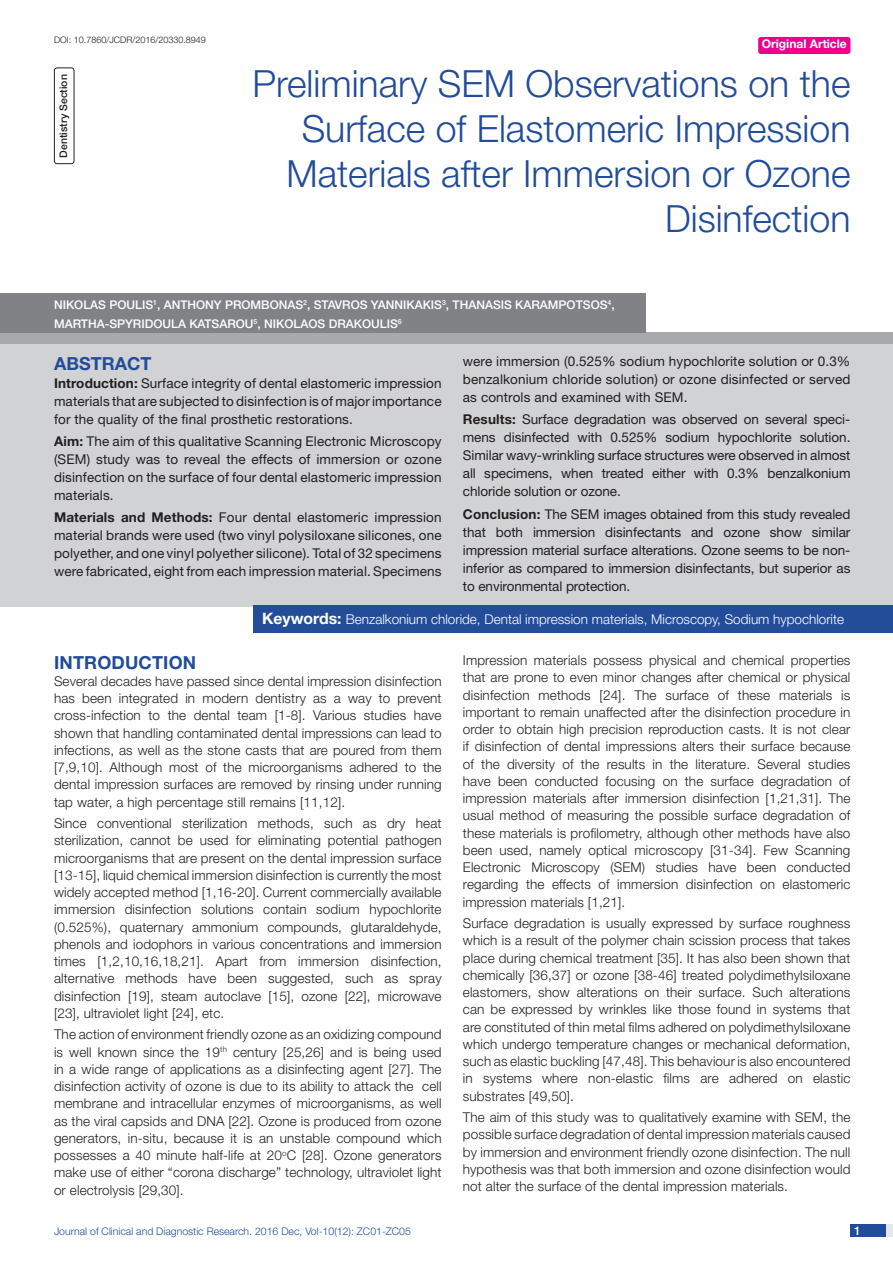
<style>
.page{position:relative;width:893px;height:1263px;background:#fff}
.page>*{position:absolute;margin:0;border:0;box-sizing:border-box;transform-origin:0 0}
.t1{font:300 37.5px/45px "Helvetica Neue";color:#214c99;text-align:right}
.Heading{font:700 18px "Helvetica Neue";letter-spacing:.01em;color:#214c99}
.Abstract_head{font:700 18px "Helvetica Neue";color:#214c99}
.Body_text{font:300 13.5px/17.2px "Helvetica Neue";letter-spacing:.01em;color:#231f20;text-align:justify}
.Abstract_Text{font:13.5px/18px "Helvetica Neue";letter-spacing:.01em;color:#231f20;text-align:justify}
.t2{font:300 13.5px "Helvetica Neue";color:#fff}
.Author{font:500 12px/18.8px "Helvetica Neue";color:#fff}
.t3{font:700 12px "Helvetica Neue";color:#fff}
.t4{font:300 10.5px "Helvetica Neue";color:#214c99}
.t5{font:500 10.5px "Helvetica Neue";color:#231f20}
.DOI{font:300 9px "Helvetica Neue";color:#231f20}
.Author-2{font:500 7.05px "Helvetica Neue";color:#fff}
.s1{color:#244d99}
.s2{font-weight:700}
.s3{font-weight:700;font-size:15.75px}
</style>
<div class="page">
<div style="left:850px;top:1224px;width:43px;height:13px;background:#e6e7e9"></div>
<div style="left:850px;top:1224px;width:35px;height:13px;background:#214c99"></div>
<div style="left:758px;top:37px;width:92px;height:17px;background:#ed028c;border-radius:3px"></div>
<div style="left:0;top:332px;width:893px;height:12px;background:#a8a9ad"></div>
<div style="left:0;top:344px;width:893px;height:262px;background:#d1d2d4"></div>
<div style="left:254px;top:605px;width:639px;height:27px;background:#244d99"></div>
<div style="left:0;top:293px;width:646px;height:40px;background:#808285"></div>
<div style="left:54px;top:68px;width:20px;height:96px;border:1px solid #231f20;border-radius:3px"></div>
<p class="DOI" style="left:54px;top:35px;width:153px">DOI: 10.7860/JCDR/2016/20330.8949</p>
<p class="t3" style="left:762px;top:37px;width:87px">Original Article</p>
<p class="t5" style="left:57px;top:157px;width:85px;rotate:-90deg">DENTISTRY SECTION</p>
<p class="t1" style="left:252px;top:60px;width:600px">Preliminary SEM Observations on the<br>Surface of Elastomeric Impression<br>Materials after Immersion or Ozone<br>Disinfection</p>
<p class="Author" style="left:54px;top:296px;width:562px">NIKOLAS POULIS<sup>1</sup>, ANTHONY PROMBONAS<sup>2</sup>, STAVROS YANNIKAKIS<sup>3</sup>, THANASIS KARAMPOTSOS<sup>4</sup>,<br>MARTHA-SPYRIDOULA KATSAROU<sup>5</sup>, NIKOLAOS</p>
<p class="Author" style="left:329px;top:314px;width:18px">DRAKOULIS</p>
<p class="Author-2" style="left:398px;top:317px;width:5px">6</p>
<p class="Abstract_head" style="left:54px;top:352px;width:98px">ABST<span class="s1">RAC</span>T</p>
<p class="Abstract_Text" style="left:54px;top:374px;width:389px"><span class="s2">Introduction:</span> Surface integrity of dental elastomeric impression materials that are subjected to disinfection is of major importance for the quality of the final prosthetic restorations.</p>
<p class="Abstract_Text" style="left:54px;top:432px;width:389px"><span class="s2">Aim:</span> The aim of this qualitative Scanning Electronic Microscopy (SEM) study was to reveal the effects of immersion or ozone disinfection on the surface of four dental elastomeric impression materials.</p>
<p class="Abstract_Text" style="left:54px;top:508px;width:389px"><span class="s2">Materials and Methods:</span> Four dental elastomeric impression material brands were used (two vinyl polysiloxane silicones, one polyether, and one vinyl polyether silicone). Total of 32 specimens were fabricated, eight from each impression material. Specimens</p>
<p class="Abstract_Text" style="left:463px;top:352px;width:389px">were immersion (0.525% sodium hypochlorite solution or 0.3% benzalkonium chloride solution) or ozone disinfected or served as controls and examined with SEM.</p>
<p class="Abstract_Text" style="left:463px;top:410px;width:389px"><span class="s2">Results:</span> Surface degradation was observed on several speci&shy;mens disinfected with 0.525% sodium hypochlorite solution.<br>Similar wavy-wrinkling surface structures were observed in almost all specimens, when treated either with 0.3% benzalkonium chloride solution or ozone.</p>
<p class="Abstract_Text" style="left:463px;top:505px;width:389px"><span class="s2">Conclusion:</span> The SEM images obtained from this study revealed that both immersion disinfectants and ozone show similar impression material surface alterations. Ozone seems to be non&shy;inferior as compared to immersion disinfectants, but superior as to environmental protection.</p>
<p class="t2" style="left:262px;top:610px;width:583px"><span class="s3">Keywords:</span> Benzalkonium chloride, Dental impression materials, Microscopy, Sodium hypochlorite</p>
<p class="Heading" style="left:54px;top:651px;width:144px">Introduction</p>
<p class="Body_text" style="left:54px;top:672px;width:389px">Several decades have passed since dental impression disinfection has been integrated in modern dentistry as a way to prevent cross-infection to the dental team [1-8]. Various studies have shown that handling contaminated dental impressions can lead to infections, as well as the stone casts that are poured from them [7,9,10]. Although most of the microorganisms adhered to the dental impression surfaces are removed by rinsing under running tap water, a high percentage still remains [11,12].</p>
<p class="Body_text" style="left:54px;top:814px;width:389px">Since conventional sterilization methods, such as dry heat sterilization, cannot be used for eliminating potential pathogen microorganisms that are present on the dental impression surface [13-15], liquid chemical immersion disinfection is currently the most widely accepted method [1,16-20]. Current commercially available immersion disinfection solutions contain sodium hypochlorite (0.525%), quaternary ammonium compounds, glutaraldehyde, phenols and iodophors in various concentrations and immersion times [1,2,10,16,18,21]. Apart from immersion disinfection, alternative methods have been suggested, such as spray disinfection [19], steam autoclave [15], ozone [22], microwave [23], ultraviolet light [24], etc.</p>
<p class="Body_text" style="left:54px;top:1025px;width:389px">The action of environment friendly ozone as an oxidizing compound is well known since the 19<sup>th</sup> century [25,26] and is being used in a wide range of applications as a disinfecting agent [27]. The disinfection activity of ozone is due to its ability to attack the cell membrane and intracellular enzymes of microorganisms, as well as the viral capsids and DNA [22]. Ozone is produced from ozone generators, in-situ, because it is an unstable compound which possesses a 40 minute half-life at 20<sup>o</sup>C [28]. Ozone generators make use of either “corona discharge” technology, ultraviolet light or electrolysis [29,30].</p>
<p class="Body_text" style="left:463px;top:651px;width:389px">Impression materials possess physical and chemical properties that are prone to even minor changes after chemical or physical disinfection methods [24]. The surface of these materials is important to remain unaffected after the disinfection procedure in order to obtain high precision reproduction casts. It is not clear if disinfection of dental impressions alters their surface because of the diversity of the results in the literature. Several studies have been conducted focusing on the surface degradation of impression materials after immersion disinfection [1,21,31]. The usual method of measuring the possible surface degradation of these materials is profilometry, although other methods have also been used, namely optical microscopy [31-34]. Few Scanning Electronic Microscopy (SEM) studies have been conducted regarding the effects of immersion disinfection on elastomeric impression materials [1,21].</p>
<p class="Body_text" style="left:463px;top:914px;width:389px">Surface degradation is usually expressed by surface roughness which is a result of the polymer chain scission process that takes place during chemical treatment [35]. It has also been shown that chemically [36,37] or ozone [38-46] treated polydimethylsiloxane elastomers, show alterations on their surface. Such alterations can be expressed by wrinkles like those found in systems that are constituted of thin metal films adhered on polydimethylsiloxane which undergo temperature changes or mechanical deformation, such as elastic buckling [47,48]. This behaviour is also encountered in systems where non-elastic films are adhered on elastic substrates [49,50].</p>
<p class="Body_text" style="left:463px;top:1108px;width:389px">The aim of this study was to qualitatively examine with SEM, the possible surface degradation of dental impression materials caused by immersion and environment friendly ozone disinfection. The null hypothesis was that both immersion and ozone disinfection would not alter the surface of the dental impression materials.</p>
<p class="t4" style="left:54px;top:1225px;width:358px">Journal of Clinical and Diagnostic Research. 2016 Dec, Vol-10(12): ZC01-ZC05</p>
<p class="Author" style="left:854px;top:1221px;width:8px">1</p>
</div>
